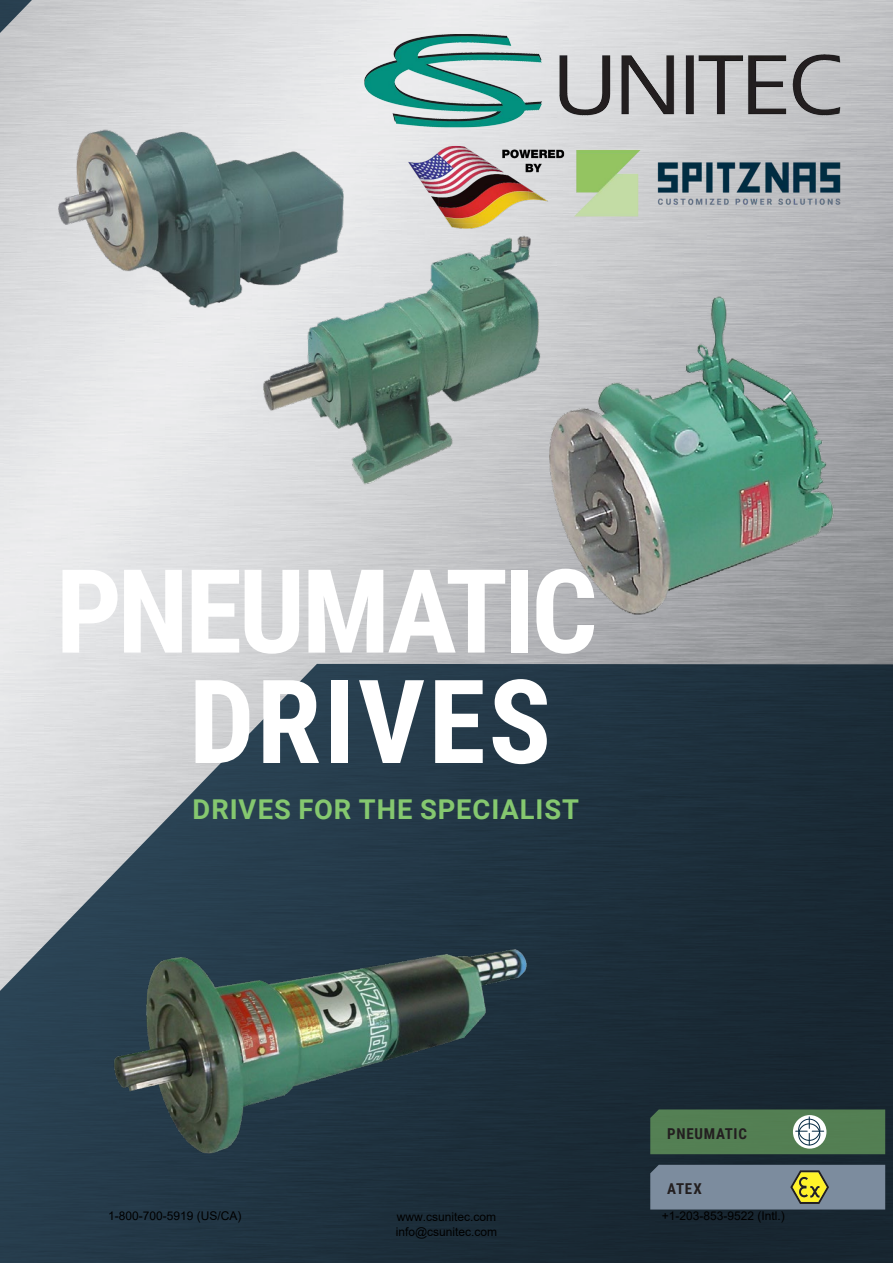
<style>
.page{position:relative;width:893px;height:1263px;background:#fff}
.page>*{position:absolute;margin:0;border:0;box-sizing:border-box;transform-origin:0 0}
.t1{font:700 116.4px "Roboto Condensed";letter-spacing:-.03em;color:#fff}
.t2{font:700 27.3px "Roboto";letter-spacing:.035em;color:#85c86f}
.t3{font:700 15px "Roboto Condensed";letter-spacing:.05em;color:#231f20}
.t4{font:12px/14.4px "Arial";color:#000}
</style>
<div class="page">
<svg style="left:0;top:664px;width:893px;height:599px;background:#32434f"></svg>
<svg style="left:0;top:0;width:44px;height:958px;background:#d9dadc"></svg>
<svg style="left:650px;top:1109px;width:235px;height:45px;background:#5c845d"></svg>
<svg style="left:650px;top:1165px;width:235px;height:44px;background:#808e92"></svg>
<img style="left:48px;top:119px;width:300px;height:191px">
<img style="left:521px;top:289px;width:341px;height:332px">
<img style="left:237px;top:227px;width:330px;height:263px">
<img style="left:92px;top:913px;width:468px;height:264px">
<img style="left:359px;top:34px;width:487px;height:203px">
<p class="t1" style="left:56px;top:530px;width:543px">PNEUMATIC</p>
<p class="t1" style="left:189px;top:640px;width:364px">DRIVES</p>
<p class="t2" style="left:193px;top:790px;width:388px">DRIVES FOR THE SPECIALIST</p>
<p class="t3" style="left:667px;top:1123px;width:81px">PNEUMATIC</p>
<p class="t3" style="left:667px;top:1178px;width:36px">ATEX</p>
<p class="t4" style="left:108px;top:1208px;width:135px">1-800-700-5919 (US/CA)</p>
<p class="t4" style="left:396px;top:1209px;width:103px">www.csunitec.com info@csunitec.com</p>
<p class="t4" style="left:662px;top:1208px;width:125px">+1-203-853-9522 (Intl.)</p>
</div>
